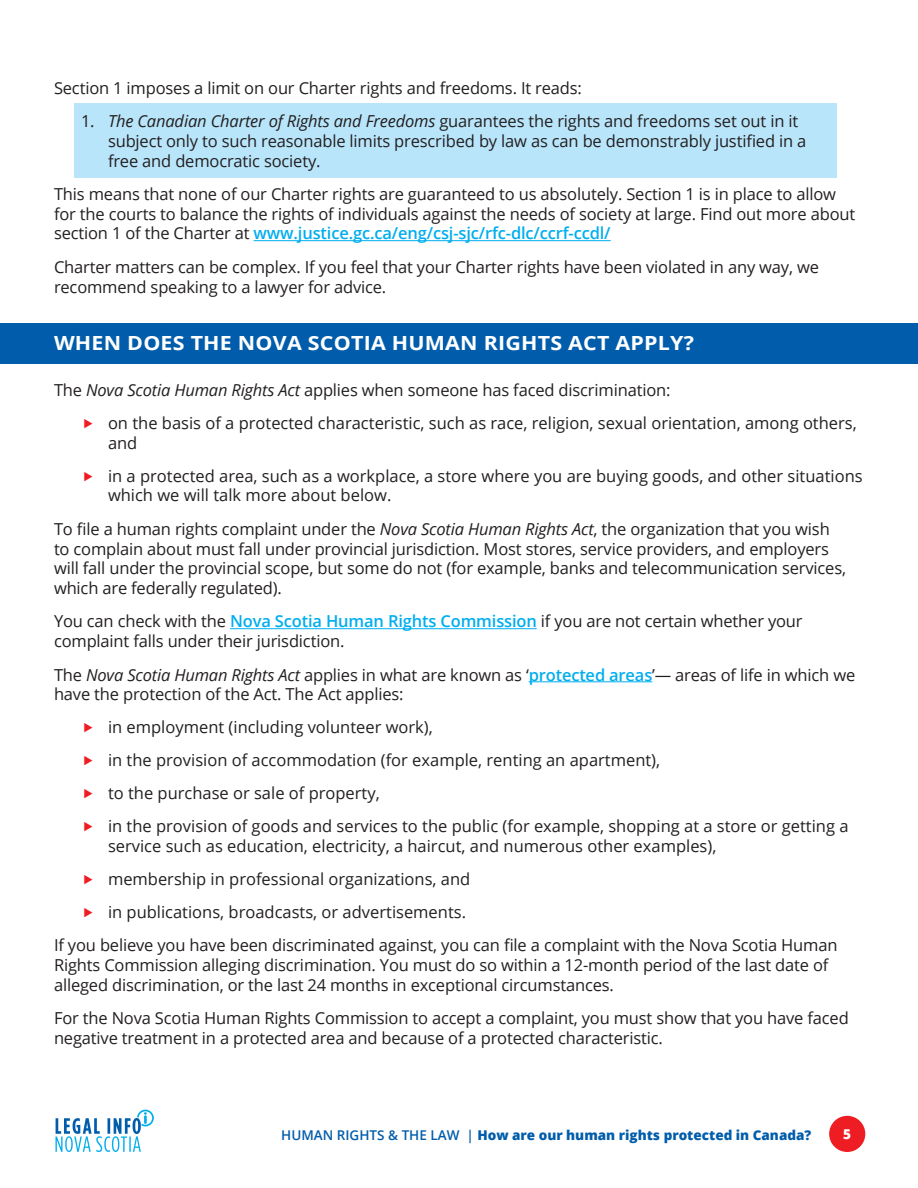
<style>
.page{position:relative;width:918px;height:1188px;background:#fff}
.page>*{position:absolute;margin:0;border:0;box-sizing:border-box;transform-origin:0 0}
.subhead1{font:700 19.5px "Open Sans";letter-spacing:.01em;color:#fff;scale:1.1 1}
.body{font:16.5px/19.8px "Open Sans";letter-spacing:-.01em;color:#231f20}
.t1{font:800 13.5px "Open Sans";color:#015dab}
.t2{font:800 13.5px "Open Sans";color:#fff}
.s1{font-style:italic}
.s2{font-weight:600;color:#00aeef}
.s3{font-weight:600}
</style>
<div class="page">
<div style="left:829px;top:1116px;width:36px;height:36px;background:#ee1d23;border-radius:50%"></div>
<svg style="left:56px;top:1110px;width:98px;height:42px"></svg>
<div style="left:74px;top:103px;width:763px;height:75px;background:#b9e5fa"></div>
<div style="left:0;top:323px;width:918px;height:41px;background:#015dab"></div>
<hr style="left:254px;top:240px;width:357px;height:1px;background:#00aeef">
<hr style="left:230px;top:628px;width:307px;height:1px;background:#00aeef">
<hr style="left:529px;top:681px;width:123px;height:1px;background:#00aeef">
<p class="body" style="left:54px;top:77px;width:529px">Section 1 imposes a limit on our Charter rights and freedoms. It reads:</p>
<p class="body" style="left:108px;top:111px;width:700px;text-indent:-27px">1. <span class="s1">The Canadian Charter of Rights and Freedoms</span> guarantees the rights and freedoms set out in it subject only to such reasonable limits prescribed by law as can be demonstrably justified in a free and democratic society.</p>
<p class="body" style="left:54px;top:184px;width:803px">This means that none of our Charter rights are guaranteed to us absolutely. Section 1 is in place to allow for the courts to balance the rights of individuals against the needs of society at large. Find out more about section 1 of the Charter at <span class="s2">www.justice.gc.ca/eng/csj-sjc/rfc-dlc/ccrf-ccdl/</span></p>
<p class="body" style="left:54px;top:256px;width:767px">Charter matters can be complex. If you feel that your Charter rights have been violated in any way, we recommend speaking to a lawyer for advice.</p>
<p class="subhead1" style="left:54px;top:329px;width:583px">WHEN DOES THE NOVA SCOTIA HUMAN RIGHTS ACT APPLY?</p>
<p class="body" style="left:54px;top:380px;width:618px">The <span class="s1">Nova Scotia Human Rights Act</span> applies when someone has faced discrimination:</p>
<p class="body" style="left:108px;top:413px;width:750px">on the basis of a protected characteristic, such as race, religion, sexual orientation, among others, and</p>
<p class="body" style="left:108px;top:466px;width:756px">in a protected area, such as a workplace, a store where you are buying goods, and other situations which we will talk more about below.</p>
<p class="body" style="left:54px;top:518px;width:794px">To file a human rights complaint under the <span class="s1">Nova Scotia Human Rights Act</span>, the organization that you wish to complain about must fall under provincial jurisdiction. Most stores, service providers, and employers will fall under the provincial scope, but some do not (for example, banks and telecommunication services, which are federally regulated).</p>
<p class="body" style="left:54px;top:611px;width:750px">You can check with the <span class="s2">Nova Scotia Human Rights Commission</span> if you are not certain whether your complaint falls under their jurisdiction.</p>
<p class="body" style="left:54px;top:664px;width:803px">The <span class="s1">Nova Scotia Human Rights Act</span> applies in what are known as ‘<span class="s2">protected areas</span>’— areas of life in which we have the protection of the Act. The Act applies:</p>
<p class="body" style="left:108px;top:717px;width:326px">in employment (including volunteer work),</p>
<p class="body" style="left:108px;top:750px;width:554px">in the provision of accommodation (for example, renting an apartment),</p>
<p class="body" style="left:108px;top:783px;width:273px">to the purchase or sale of property,</p>
<p class="body" style="left:108px;top:816px;width:742px">in the provision of goods and services to the public (for example, shopping at a store or getting a service such as education, electricity, a haircut, and numerous other examples),</p>
<p class="body" style="left:108px;top:869px;width:364px">membership in professional organizations, and</p>
<p class="body" style="left:108px;top:902px;width:360px">in publications, broadcasts, or advertisements.</p>
<p class="body" style="left:54px;top:935px;width:785px">If you believe you have been discriminated against, you can file a complaint with the Nova Scotia Human<br>Rights Commission alleging discrimination. You must do so within a 12-month period of the last date of alleged discrimination, or the last 24 months in exceptional circumstances.</p>
<p class="body" style="left:54px;top:1008px;width:796px">For the Nova Scotia Human Rights Commission to accept a complaint, you must show that you have faced negative treatment in a protected area and because of a protected characteristic.</p>
<p class="t1" style="left:281px;top:1124px;width:532px"><span class="s3">HUMAN RIGHTS &amp; THE LAW |</span> How are our human rights protected in Canada?</p>
<p class="t2" style="left:843px;top:1124px;width:9px">5</p>
</div>
